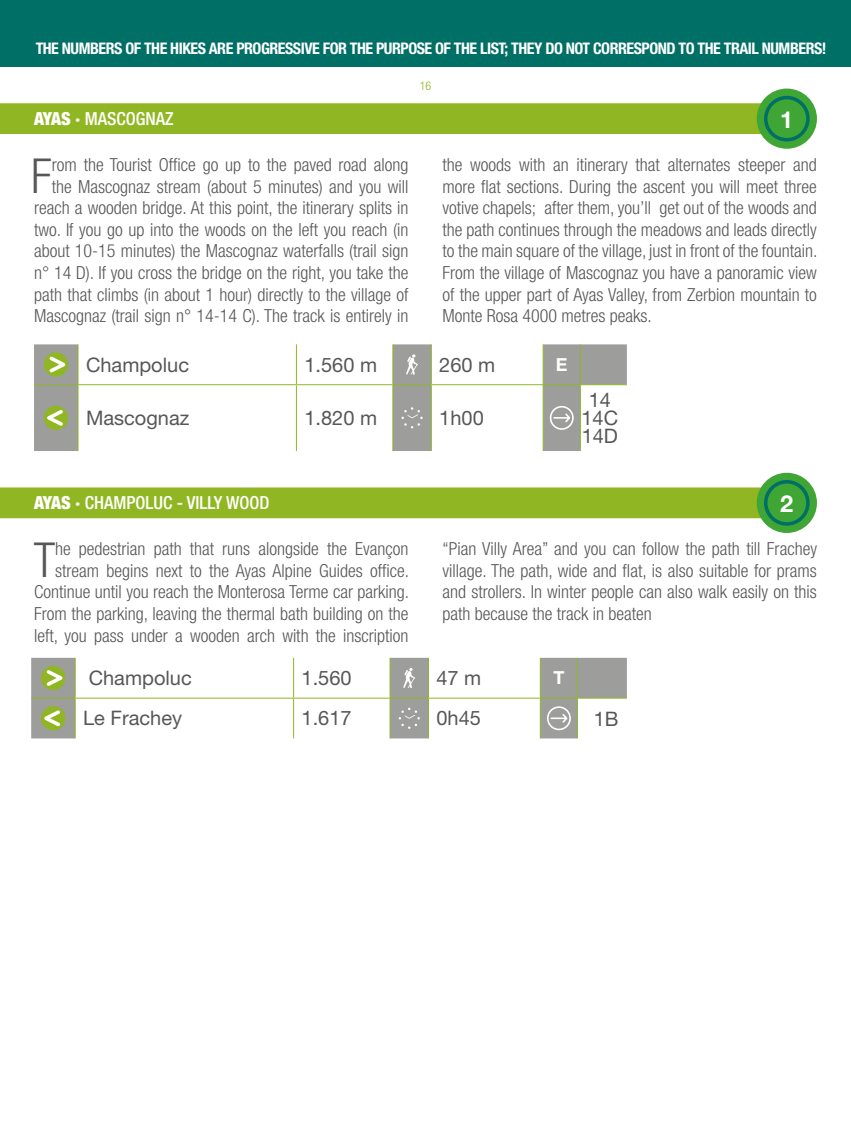
<style>
.page{position:relative;width:851px;height:1134px;background:#fff}
.page>*{position:absolute;margin:0;border:0;box-sizing:border-box;transform-origin:0 0}
.t1{font:300 condensed 48.2px "Helvetica Neue LT Std";color:#575756}
.t2{font:700 23.4px "Helvetica Neue LT Std";color:#fff}
.t3{font:20px/18px "Helvetica Neue LT Std";color:#575756;text-align:center}
.t4{font:300 condensed 18px/21.6px "Helvetica Neue LT Std";color:#575756;text-align:right}
.t5{font:500 condensed 18px "Helvetica Neue LT Std";color:#fff}
.t6{font:700 18px "Helvetica Neue LT Std";color:#fff}
.t7{font:700 condensed 16px "Helvetica Neue LT Std";letter-spacing:-.03em;color:#fff}
.t8{font:300 condensed 12px "Helvetica Neue LT Std";color:#90b723}
.s1{font-weight:900}
</style>
<div class="page">
<div style="left:0;top:0;width:850px;height:66px;background:#006f66"></div>
<div style="left:0;top:103px;width:760px;height:31px;background:#90b723"></div>
<div style="left:756px;top:89px;width:60px;height:60px;background:#3fa535;border-radius:50%"></div>
<div style="left:763px;top:96px;width:46px;height:45px;border:4px solid #006f66;border-radius:50%"></div>
<svg style="left:34px;top:344px;width:592px;height:107px"></svg>
<hr style="left:77px;top:344px;width:1px;height:40px;background:#90b723">
<hr style="left:296px;top:344px;width:1px;height:40px;background:#90b723">
<hr style="left:392px;top:344px;width:1px;height:40px;background:#90b723">
<hr style="left:431px;top:344px;width:1px;height:40px;background:#90b723">
<hr style="left:542px;top:344px;width:1px;height:40px;background:#90b723">
<hr style="left:579px;top:344px;width:1px;height:40px;background:#90b723">
<hr style="left:34px;top:384px;width:44px;height:1px;background:#90b723">
<hr style="left:78px;top:384px;width:218px;height:1px;background:#90b723">
<hr style="left:77px;top:385px;width:1px;height:66px;background:#90b723">
<hr style="left:296px;top:384px;width:97px;height:1px;background:#90b723">
<hr style="left:296px;top:385px;width:1px;height:66px;background:#90b723">
<hr style="left:393px;top:384px;width:38px;height:1px;background:#90b723">
<hr style="left:392px;top:385px;width:1px;height:66px;background:#90b723">
<hr style="left:431px;top:384px;width:112px;height:1px;background:#90b723">
<hr style="left:431px;top:385px;width:1px;height:66px;background:#90b723">
<hr style="left:543px;top:384px;width:37px;height:1px;background:#90b723">
<hr style="left:542px;top:385px;width:1px;height:66px;background:#90b723">
<hr style="left:580px;top:384px;width:46px;height:1px;background:#90b723">
<hr style="left:579px;top:385px;width:1px;height:66px;background:#90b723">
<div style="left:44px;top:352px;width:24px;height:25px;border:2px solid #90b723;border-radius:50%"></div>
<svg style="left:46px;top:354px;width:26px;height:21px"></svg>
<svg style="left:406px;top:354px;width:12px;height:21px"></svg>
<div style="left:44px;top:406px;width:24px;height:24px;border:2px solid #90b723;border-radius:50%"></div>
<svg style="left:41px;top:407px;width:25px;height:22px"></svg>
<svg style="left:401px;top:407px;width:21px;height:21px"></svg>
<div style="left:549px;top:406px;width:24px;height:24px;border:2px solid #fff;border-radius:50%"></div>
<svg style="left:552px;top:412px;width:19px;height:12px"></svg>
<div style="left:0;top:487px;width:760px;height:31px;background:#90b723"></div>
<div style="left:756px;top:473px;width:60px;height:60px;background:#3fa535;border-radius:50%"></div>
<div style="left:763px;top:480px;width:46px;height:46px;border:4px solid #006f66;border-radius:50%"></div>
<svg style="left:31px;top:658px;width:595px;height:80px"></svg>
<hr style="left:75px;top:658px;width:1px;height:40px;background:#90b723">
<hr style="left:293px;top:658px;width:1px;height:40px;background:#90b723">
<hr style="left:389px;top:658px;width:1px;height:40px;background:#90b723">
<hr style="left:428px;top:658px;width:1px;height:40px;background:#90b723">
<hr style="left:539px;top:658px;width:1px;height:40px;background:#90b723">
<hr style="left:577px;top:658px;width:1px;height:40px;background:#90b723">
<hr style="left:31px;top:698px;width:44px;height:1px;background:#90b723">
<hr style="left:75px;top:698px;width:218px;height:1px;background:#90b723">
<hr style="left:75px;top:699px;width:1px;height:39px;background:#90b723">
<hr style="left:293px;top:698px;width:97px;height:1px;background:#90b723">
<hr style="left:293px;top:699px;width:1px;height:39px;background:#90b723">
<hr style="left:390px;top:698px;width:38px;height:1px;background:#90b723">
<hr style="left:389px;top:699px;width:1px;height:39px;background:#90b723">
<hr style="left:428px;top:698px;width:112px;height:1px;background:#90b723">
<hr style="left:428px;top:699px;width:1px;height:39px;background:#90b723">
<hr style="left:540px;top:698px;width:37px;height:1px;background:#90b723">
<hr style="left:539px;top:699px;width:1px;height:39px;background:#90b723">
<hr style="left:577px;top:698px;width:49px;height:1px;background:#90b723">
<hr style="left:577px;top:699px;width:1px;height:39px;background:#90b723">
<div style="left:41px;top:666px;width:24px;height:24px;border:2px solid #90b723;border-radius:50%"></div>
<svg style="left:44px;top:667px;width:25px;height:22px"></svg>
<svg style="left:403px;top:668px;width:12px;height:20px"></svg>
<div style="left:41px;top:706px;width:24px;height:24px;border:2px solid #90b723;border-radius:50%"></div>
<svg style="left:38px;top:707px;width:25px;height:22px"></svg>
<svg style="left:398px;top:708px;width:22px;height:21px"></svg>
<div style="left:547px;top:706px;width:23px;height:24px;border:2px solid #fff;border-radius:50%"></div>
<svg style="left:549px;top:712px;width:19px;height:12px"></svg>
<p class="t7" style="left:36px;top:39px;width:792px">THE NUMBERS OF THE HIKES ARE PROGRESSIVE FOR THE PURPOSE OF THE LIST; THEY DO NOT CORRESPOND TO THE TRAIL NUMBERS!</p>
<p class="t8" style="left:419px;top:79px;width:13px">16</p>
<p class="t5" style="left:34px;top:108px;width:141px"><span class="s1">AYAS ·</span> MASCOGNAZ</p>
<p class="t2" style="left:780px;top:105px;width:15px">1</p>
<p class="t4" style="left:34px;top:154px;width:376px">rom the Tourist Office go up to the paved road along the Mascognaz stream (about 5 minutes) and you will reach a wooden bridge. At this point, the itinerary splits in two. If you go up into the woods on the left you reach (in about 10-15 minutes) the Mascognaz waterfalls (trail sign n° 14 D). If you cross the bridge on the right, you take the path that climbs (in about 1 hour) directly to the village of Mascognaz (trail sign n° 14-14 C). The track is entirely in</p>
<p class="t4" style="left:442px;top:154px;width:376px;text-align:justify">the woods with an itinerary that alternates steeper and more flat sections. During the ascent you will meet three votive chapels; after them, you’ll get out of the woods and the path continues through the meadows and leads directly to the main square of the village, just in front of the fountain.<br>From the village of Mascognaz you have a panoramic view of the upper part of Ayas Valley, from Zerbion mountain to Monte Rosa 4000 metres peaks.</p>
<h1 class="t1" style="left:31px;top:148px;width:22px">F</h1>
<p class="t3" style="left:86px;top:355px;width:104px">Champoluc</p>
<p class="t3" style="left:304px;top:355px;width:74px">1.560 m</p>
<p class="t3" style="left:439px;top:355px;width:57px">260 m</p>
<p class="t6" style="left:556px;top:353px;width:13px">E</p>
<p class="t3" style="left:86px;top:409px;width:105px">Mascognaz</p>
<p class="t3" style="left:304px;top:409px;width:74px">1.820 m</p>
<p class="t3" style="left:439px;top:409px;width:46px">1h00</p>
<p class="t3" style="left:581px;top:391px;width:38px">14<br>14C<br>14D</p>
<p class="t5" style="left:34px;top:492px;width:237px"><span class="s1">AYAS ·</span> CHAMPOLUC - VILLY WOOD</p>
<p class="t2" style="left:780px;top:489px;width:15px">2</p>
<p class="t4" style="left:34px;top:538px;width:376px">he pedestrian path that runs alongside the Evançon stream begins next to the Ayas Alpine Guides office.<br>Continue until you reach the Monterosa Terme car parking.<br>From the parking, leaving the thermal bath building on the left, you pass under a wooden arch with the inscription</p>
<p class="t4" style="left:442px;top:538px;width:376px;text-align:justify">“Pian Villy Area” and you can follow the path till Frachey village. The path, wide and flat, is also suitable for prams and strollers. In winter people can also walk easily on this path because the track in beaten</p>
<h1 class="t1" style="left:34px;top:532px;width:23px">T</h1>
<p class="t3" style="left:89px;top:669px;width:105px">Champoluc</p>
<p class="t3" style="left:301px;top:669px;width:52px">1.560</p>
<p class="t3" style="left:436px;top:669px;width:46px">47 m</p>
<p class="t6" style="left:553px;top:667px;width:12px">T</p>
<p class="t3" style="left:83px;top:709px;width:100px">Le Frachey</p>
<p class="t3" style="left:301px;top:709px;width:52px">1.617</p>
<p class="t3" style="left:436px;top:709px;width:46px">0h45</p>
<p class="t3" style="left:593px;top:709px;width:26px">1B</p>
</div>
